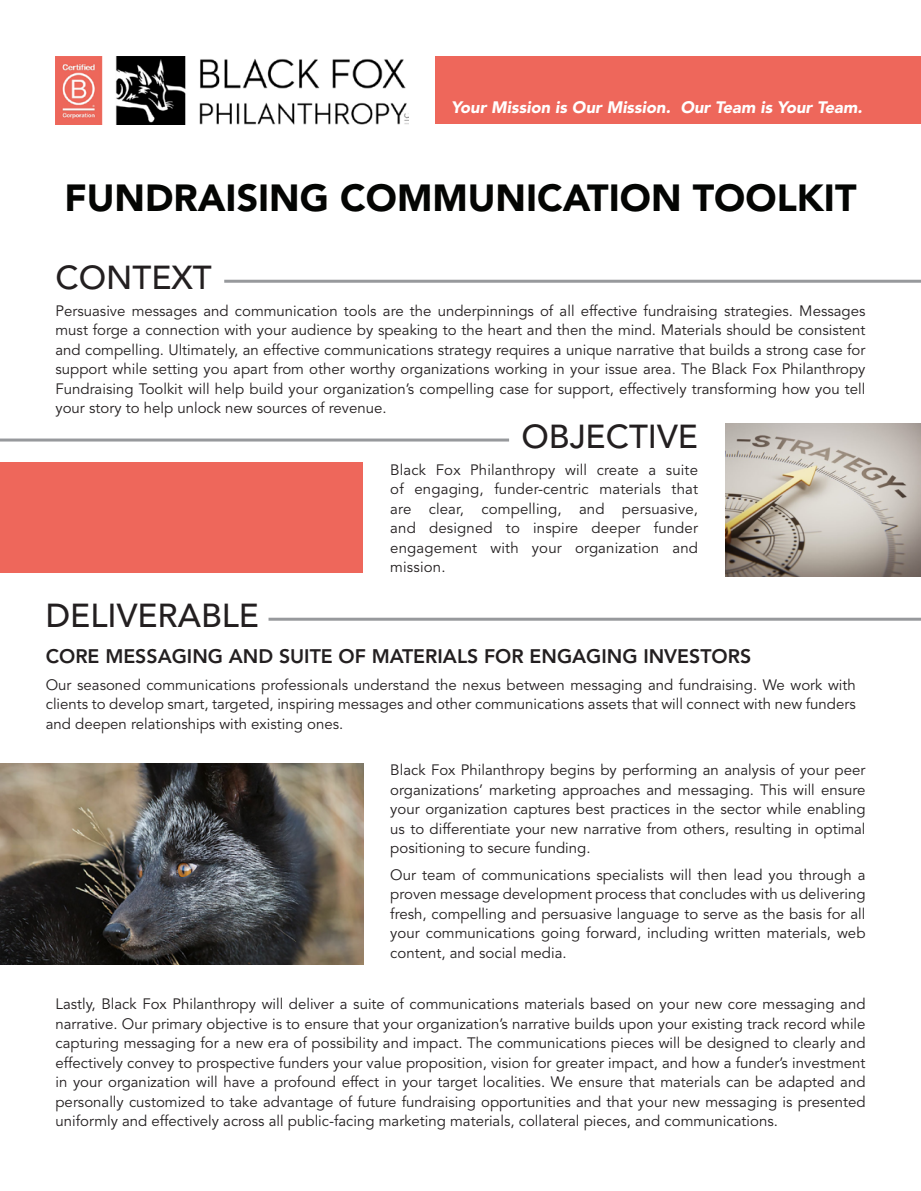
<style>
.page{position:relative;width:921px;height:1191px;background:#fff}
.page>*{position:absolute;margin:0;border:0;box-sizing:border-box;transform-origin:0 0}
.Header_Text{font:900 37.5px "Avenir LT Std";color:#040503}
.Subsection_Header_w{font:500 33px "Avenir LT Std";color:#231f20}
.Subsection_header_w{font:500 33px "Avenir LT Std";color:#231f20}
.Subsection_Header_w-2{font:800 19.5px "Avenir LT Std";color:#231f20}
.t1{font:italic 900 16.5px "Avenir LT Std";color:#fff}
.Body_Text{font:15px/19.5px "Avenir LT Std";color:#231f20;text-align:justify}
</style>
<div class="page">
<img style="left:725px;top:423px;width:196px;height:154px">
<div style="left:0;top:462px;width:363px;height:111px;background:#ee675b"></div>
<div style="left:435px;top:56px;width:486px;height:68px;background:#ee675b"></div>
<img style="left:56px;top:56px;width:352px;height:69px">
<img style="left:0;top:764px;width:363px;height:201px">
<hr style="left:224px;top:280px;width:697px;height:3px;background:#97999c">
<hr style="left:269px;top:618px;width:652px;height:3px;background:#97999c">
<hr style="left:0;top:439px;width:509px;height:3px;background:#97999c">
<p class="t1" style="left:451px;top:98px;width:413px">Your Mission is Our Mission. Our Team is Your Team.</p>
<p class="Header_Text" style="left:64px;top:175px;width:794px">FUNDRAISING COMMUNICATION TOOLKIT</p>
<p class="Subsection_Header_w" style="left:56px;top:259px;width:158px">CONTEXT</p>
<p class="Body_Text" style="left:56px;top:301px;width:812px">Persuasive messages and communication tools are the underpinnings of all effective fundraising strategies. Messages must forge a connection with your audience by speaking to the heart and then the mind. Materials should be consistent and compelling. Ultimately, an effective communications strategy requires a unique narrative that builds a strong case for support while setting you apart from other worthy organizations working in your issue area. The Black Fox Philanthropy Fundraising Toolkit will help build your organization’s compelling case for support, effectively transforming how you tell your story to help unlock new sources of revenue.</p>
<p class="Subsection_header_w" style="left:521px;top:418px;width:178px">OBJECTIVE</p>
<p class="Body_Text" style="left:390px;top:460px;width:309px">Black Fox Philanthropy will create a suite of engaging, funder-centric materials that are clear, compelling, and persuasive, and designed to inspire deeper funder engagement with your organization and mission.</p>
<p class="Subsection_Header_w" style="left:46px;top:597px;width:215px">DELIVERABLE</p>
<p class="Subsection_Header_w-2" style="left:46px;top:645px;width:707px">CORE MESSAGING AND SUITE OF MATERIALS FOR ENGAGING INVESTORS</p>
<p class="Body_Text" style="left:46px;top:675px;width:812px">Our seasoned communications professionals understand the nexus between messaging and fundraising. We work with clients to develop smart, targeted, inspiring messages and other communications assets that will connect with new funders and deepen relationships with existing ones.</p>
<p class="Body_Text" style="left:390px;top:761px;width:477px">Black Fox Philanthropy begins by performing an analysis of your peer organizations’ marketing approaches and messaging. This will ensure your organization captures best practices in the sector while enabling us to differentiate your new narrative from others, resulting in optimal positioning to secure funding.</p>
<p class="Body_Text" style="left:390px;top:865px;width:477px">Our team of communications specialists will then lead you through a proven message development process that concludes with us delivering fresh, compelling and persuasive language to serve as the basis for all your communications going forward, including written materials, web content, and social media.</p>
<p class="Body_Text" style="left:56px;top:995px;width:812px">Lastly, Black Fox Philanthropy will deliver a suite of communications materials based on your new core messaging and narrative. Our primary objective is to ensure that your organization’s narrative builds upon your existing track record while capturing messaging for a new era of possibility and impact. The communications pieces will be designed to clearly and effectively convey to prospective funders your value proposition, vision for greater impact, and how a funder’s investment in your organization will have a profound effect in your target localities. We ensure that materials can be adapted and personally customized to take advantage of future fundraising opportunities and that your new messaging is presented uniformly and effectively across all public-facing marketing materials, collateral pieces, and communications.</p>
</div>
